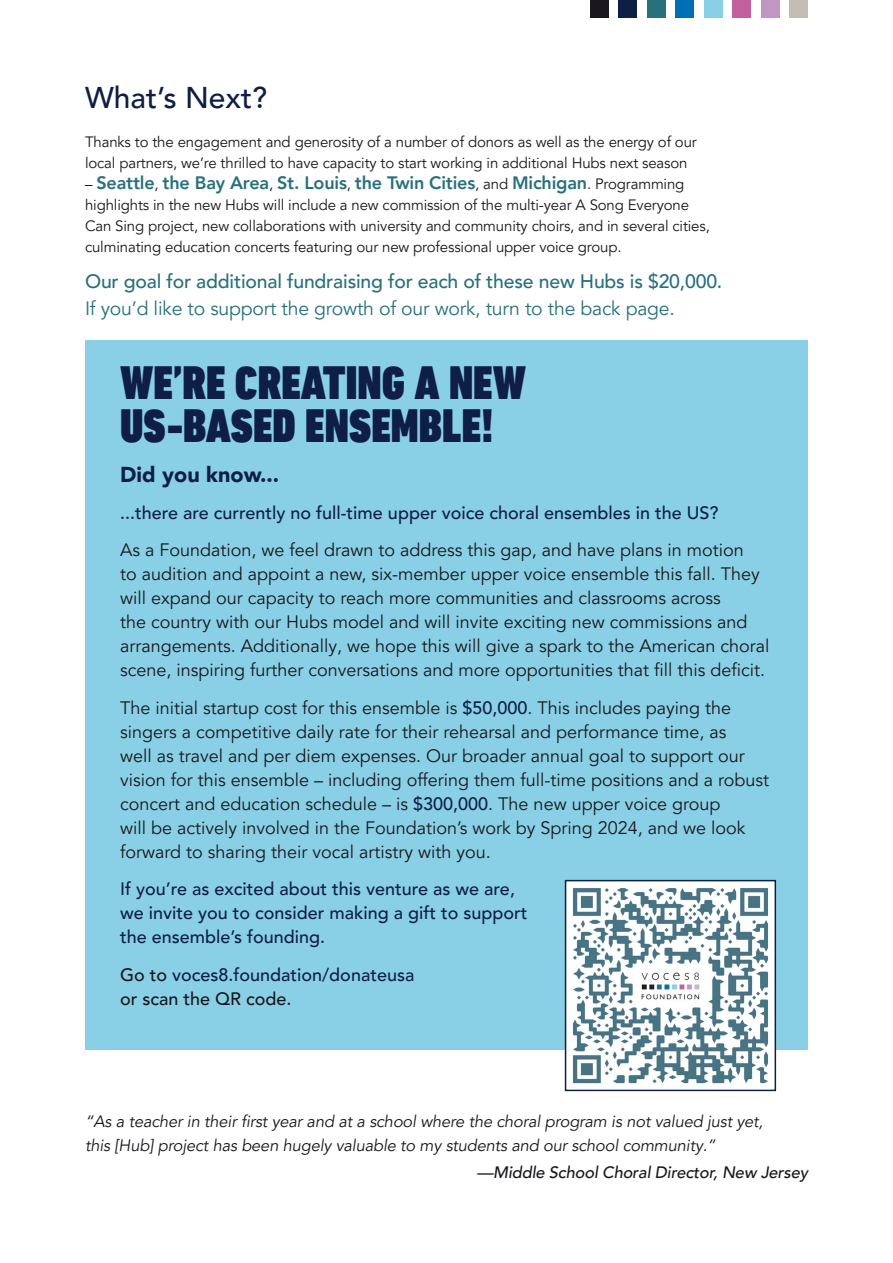
<style>
.page{position:relative;width:893px;height:1263px;background:#fff}
.page>*{position:absolute;margin:0;border:0;box-sizing:border-box;transform-origin:0 0}
.t1{font:900 condensed 47.7px/42.3px "DIN Next LT Pro";color:#0f1e44}
.Title_Sm{font:500 30px "Avenir LT Pro";color:#0f1e44}
.Body{font:900 21.6px "Avenir LT Pro";color:#0f1e44}
.Body_sm{font:500 19.5px/27.2px "Avenir LT Pro";letter-spacing:-.01em;color:#28707c}
.Body-2{font:18px/24px "Avenir LT Pro";color:#1a171c}
.Body-3{font:500 18px/24px "Avenir LT Pro";color:#0f1e44}
.Body_sm-2{font:800 18px "Avenir LT Pro";letter-spacing:-.01em;color:#28707c}
.Body_Sm_Quote{font:italic 16.5px/24px "Avenir LT Pro";letter-spacing:-.01em;color:#1a171c}
.Body_Sm_Quote-2{font:italic 500 16.5px "Avenir LT Pro";letter-spacing:-.01em;color:#1a171c}
.Body_sm-3{font:15px/21px "Avenir LT Pro";letter-spacing:-.01em;color:#1a171c}
.s1{font-weight:400;font-size:15px;color:#1a171c}
.s2{font-weight:400}
.s3{font-weight:500;color:#0f1e44}
.s4{color:#1a171c}
</style>
<div class="page">
<div style="left:619px;top:0;width:18px;height:18px;background:#0f1e44"></div>
<div style="left:647px;top:0;width:18px;height:18px;background:#28707c"></div>
<div style="left:675px;top:0;width:19px;height:18px;background:#006fb4"></div>
<div style="left:704px;top:0;width:18px;height:18px;background:#89d0e6"></div>
<div style="left:732px;top:0;width:19px;height:18px;background:#c1609d"></div>
<div style="left:761px;top:0;width:18px;height:18px;background:#bf97c2"></div>
<div style="left:790px;top:0;width:18px;height:18px;background:#c4bdb3"></div>
<div style="left:590px;top:0;width:19px;height:18px;background:#1a171c"></div>
<div style="left:85px;top:340px;width:723px;height:709px;background:#89d0e6"></div>
<img style="left:568px;top:883px;width:205px;height:201px">
<div style="left:565px;top:880px;width:211px;height:211px;border:2px solid #0f1e44"></div>
<p class="Title_Sm" style="left:85px;top:80px;width:184px">What’s Next?</p>
<p class="Body_sm-3" style="left:85px;top:131px;width:613px">Thanks to the engagement and generosity of a number of donors as well as the energy of our local partners, we’re thrilled to have capacity to start working in additional Hubs next season</p>
<p class="Body_sm-2" style="left:85px;top:172px;width:601px"><span class="s1">–</span> Seattle<span class="s1">,</span> the Bay Area<span class="s1">,</span> St. Louis<span class="s1">,</span> the Twin Cities<span class="s1">, and</span> Michigan<span class="s1">. Programming</span></p>
<p class="Body_sm-3" style="left:85px;top:194px;width:626px">highlights in the new Hubs will include a new commission of the multi-year A Song Everyone<br>Can Sing project, new collaborations with university and community choirs, and in several cities, culminating education concerts featuring our new professional upper voice group.</p>
<p class="Body_sm" style="left:85px;top:268px;width:639px">Our goal for additional fundraising for each of these new Hubs is $20,000.<br><span class="s2">If you’d like to support the growth of our work, turn to the back page.</span></p>
<p class="t1" style="left:120px;top:362px;width:408px">WE’RE CREATING A NEW<br>US-BASED ENSEMBLE!</p>
<p class="Body" style="left:120px;top:461px;width:161px">Did you know...</p>
<p class="Body-3" style="left:120px;top:501px;width:600px">...there are currently no full-time upper voice choral ensembles in the US?</p>
<p class="Body-2" style="left:120px;top:539px;width:651px">As a Foundation, we feel drawn to address this gap, and have plans in motion<br>to audition and appoint a new, six-member upper voice ensemble this fall. They will expand our capacity to reach more communities and classrooms across<br>the country with our Hubs model and will invite exciting new commissions and arrangements. Additionally, we hope this will give a spark to the American choral scene, inspiring further conversations and more opportunities that fill this deficit.</p>
<p class="Body-2" style="left:120px;top:696px;width:650px">The initial startup cost for this ensemble is <span class="s3">$50,000</span>. This includes paying the singers a competitive daily rate for their rehearsal and performance time, as<br>well as travel and per diem expenses. Our broader annual goal to support our vision for this ensemble – including offering them full-time positions and a robust concert and education schedule – is <span class="s3">$300,000</span>. The new upper voice group<br>will be actively involved in the Foundation’s work by Spring 2024, and we look forward to sharing their vocal artistry with you.</p>
<p class="Body-3" style="left:120px;top:877px;width:409px">If you’re as excited about this venture as we are, we invite you to consider making a gift to support the ensemble’s founding.</p>
<p class="Body-3" style="left:120px;top:963px;width:296px"><span class="s4">Go to</span> voces8.foundation/donateusa <span class="s4">or scan the QR code.</span></p>
<p class="Body_Sm_Quote" style="left:85px;top:1109px;width:680px">“As a teacher in their first year and at a school where the choral program is not valued just yet, this [Hub] project has been hugely valuable to my students and our school community.”</p>
<p class="Body_Sm_Quote-2" style="left:477px;top:1162px;width:332px">—Middle School Choral Director, New Jersey</p>
</div>
